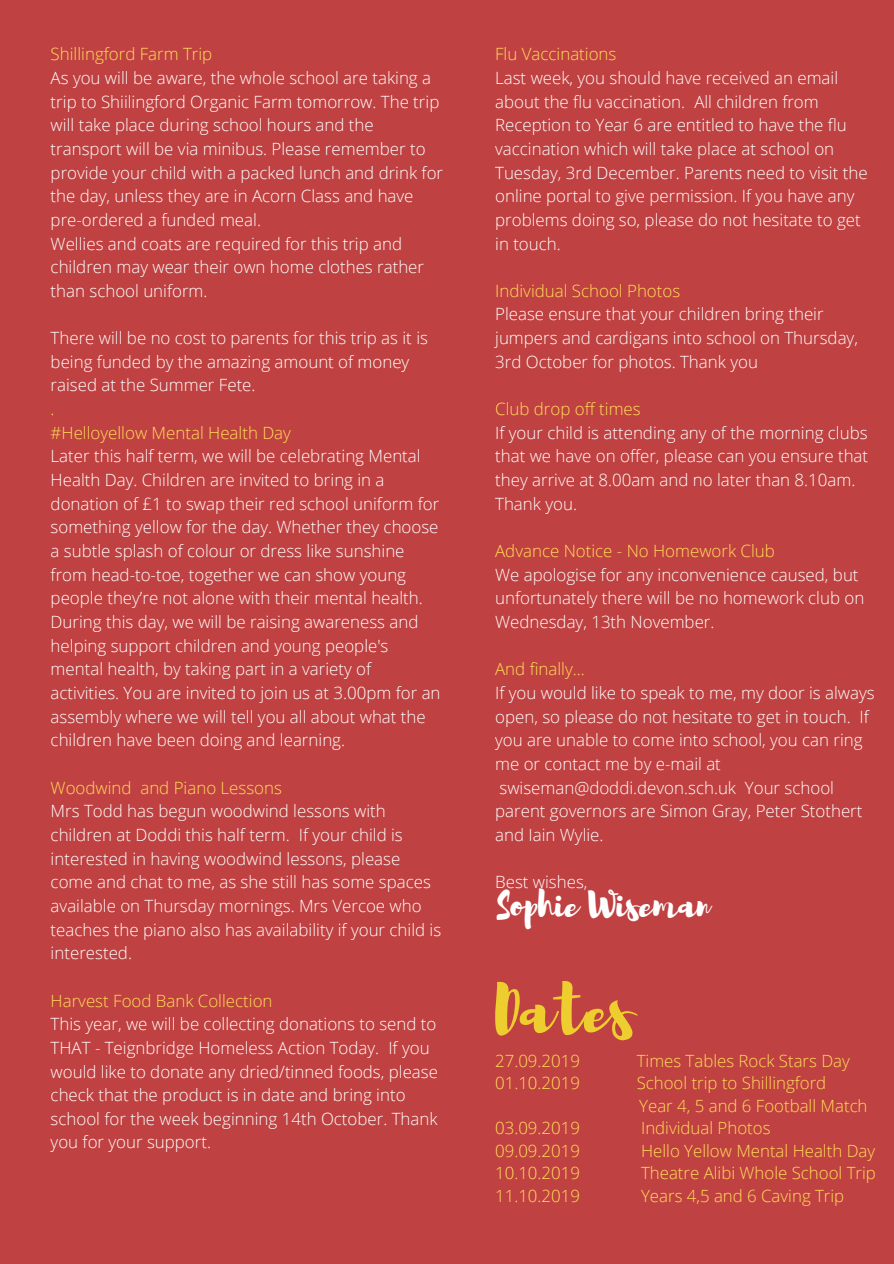
<style>
.page{position:relative;width:894px;height:1264px;background:#fff}
.page>*{position:absolute;margin:0;border:0;box-sizing:border-box;transform-origin:0 0}
.t1{font:65.55px "Brusher";color:#eecd2e}
.t2{font:36px "Brusher";color:#fff}
.t3{font:300 16.95px/23.7px "Open Sans";color:#fff}
.t4{font:300 16.95px/23.7px "Open Sans";color:#ffde59}
.t5{font:300 16.8px/22.5px "Open Sans";color:#ffde59}
</style>
<div class="page">
<div style="left:0;top:0;width:893px;height:1263px;background:#c04141"></div>
<p class="t4" style="left:51px;top:42px;width:163px">Shillingford Farm Trip</p>
<p class="t3" style="left:51px;top:65px;width:394px">As you will be aware, the whole school are taking a trip to Shiilingford Organic Farm tomorrow. The trip will take place during school hours and the transport will be via minibus. Please remember to provide your child with a packed lunch and drink for the day, unless they are in Acorn Class and have pre-ordered a funded meal.<br>Wellies and coats are required for this trip and children may wear their own home clothes rather than school uniform.</p>
<p class="t3" style="left:51px;top:326px;width:379px">There will be no cost to parents for this trip as it is being funded by the amazing amount of money raised at the Summer Fete.</p>
<p class="t4" style="left:51px;top:396px;width:242px">.<br>#Helloyellow Mental Health Day</p>
<p class="t3" style="left:51px;top:444px;width:391px">Later this half term, we will be celebrating Mental Health Day. Children are invited to bring in a donation of £1 to swap their red school uniform for something yellow for the day. Whether they choose a subtle splash of colour or dress like sunshine from head-to-toe, together we can show young people they’re not alone with their mental health.<br>During this day, we will be raising awareness and helping support children and young people's mental health, by taking part in a variety of activities. You are invited to join us at 3.00pm for an assembly where we will tell you all about what the children have been doing and learning.</p>
<p class="t4" style="left:51px;top:775px;width:233px">Woodwind and Piano Lessons</p>
<p class="t3" style="left:51px;top:798px;width:392px">Mrs Todd has begun woodwind lessons with children at Doddi this half term. If your child is interested in having woodwind lessons, please come and chat to me, as she still has some spaces available on Thursday mornings. Mrs Vercoe who teaches the piano also has availability if your child is interested.</p>
<p class="t4" style="left:51px;top:988px;width:223px">Harvest Food Bank Collection</p>
<p class="t3" style="left:51px;top:1011px;width:389px">This year, we will be collecting donations to send to THAT - Teignbridge Homeless Action Today. If you would like to donate any dried/tinned foods, please check that the product is in date and bring into school for the week beginning 14th October. Thank you for your support.</p>
<p class="t4" style="left:495px;top:42px;width:123px">Flu Vaccinations</p>
<p class="t3" style="left:495px;top:65px;width:374px">Last week, you should have received an email about the flu vaccination. All children from Reception to Year 6 are entitled to have the flu vaccination which will take place at school on Tuesday, 3rd December. Parents need to visit the online portal to give permission. If you have any problems doing so, please do not hesitate to get in touch.</p>
<p class="t4" style="left:495px;top:278px;width:186px">Individual School Photos</p>
<p class="t3" style="left:495px;top:302px;width:364px">Please ensure that your children bring their jumpers and cardigans into school on Thursday,<br>3rd October for photos. Thank you</p>
<p class="t4" style="left:495px;top:396px;width:147px">Club drop off times</p>
<p class="t3" style="left:495px;top:420px;width:374px">If your child is attending any of the morning clubs that we have on offer, please can you ensure that they arrive at 8.00am and no later than 8.10am.<br>Thank you.</p>
<p class="t4" style="left:495px;top:538px;width:281px">Advance Notice - No Homework Club</p>
<p class="t3" style="left:495px;top:562px;width:370px">We apologise for any inconvenience caused, but unfortunately there will be no homework club on<br>Wednesday, 13th November.</p>
<p class="t4" style="left:495px;top:657px;width:91px">And finally...</p>
<p class="t3" style="left:495px;top:680px;width:381px">If you would like to speak to me, my door is always open, so please do not hesitate to get in touch. If you are unable to come into school, you can ring me or contact me by e-mail at swiseman@doddi.devon.sch.uk Your school parent governors are Simon Gray, Peter Stothert and Iain Wylie.</p>
<p class="t3" style="left:495px;top:869px;width:94px">Best wishes,</p>
<h2 class="t2" style="left:496px;top:881px;width:213px">Sophie Wiseman</h2>
<h1 class="t1" style="left:495px;top:966px;width:139px">Dates</h1>
<p class="t5" style="left:495px;top:1049px;width:86px">27.09.2019</p>
<p class="t5" style="left:636px;top:1049px;width:214px">Times Tables Rock Stars Day</p>
<p class="t5" style="left:495px;top:1071px;width:86px">01.10.2019</p>
<p class="t5" style="left:636px;top:1071px;width:232px">School trip to Shillingford<br>Year 4, 5 and 6 Football Match</p>
<p class="t5" style="left:495px;top:1116px;width:86px">03.09.2019</p>
<p class="t5" style="left:641px;top:1116px;width:131px">Individual Photos</p>
<p class="t5" style="left:495px;top:1139px;width:86px">09.09.2019</p>
<p class="t5" style="left:641px;top:1139px;width:235px">Hello Yellow Mental Health Day</p>
<p class="t5" style="left:495px;top:1161px;width:86px">10.10.2019</p>
<p class="t5" style="left:641px;top:1161px;width:236px">Theatre Alibi Whole School Trip</p>
<p class="t5" style="left:495px;top:1184px;width:86px">11.10.2019</p>
<p class="t5" style="left:641px;top:1184px;width:205px">Years 4,5 and 6 Caving Trip</p>
</div>
